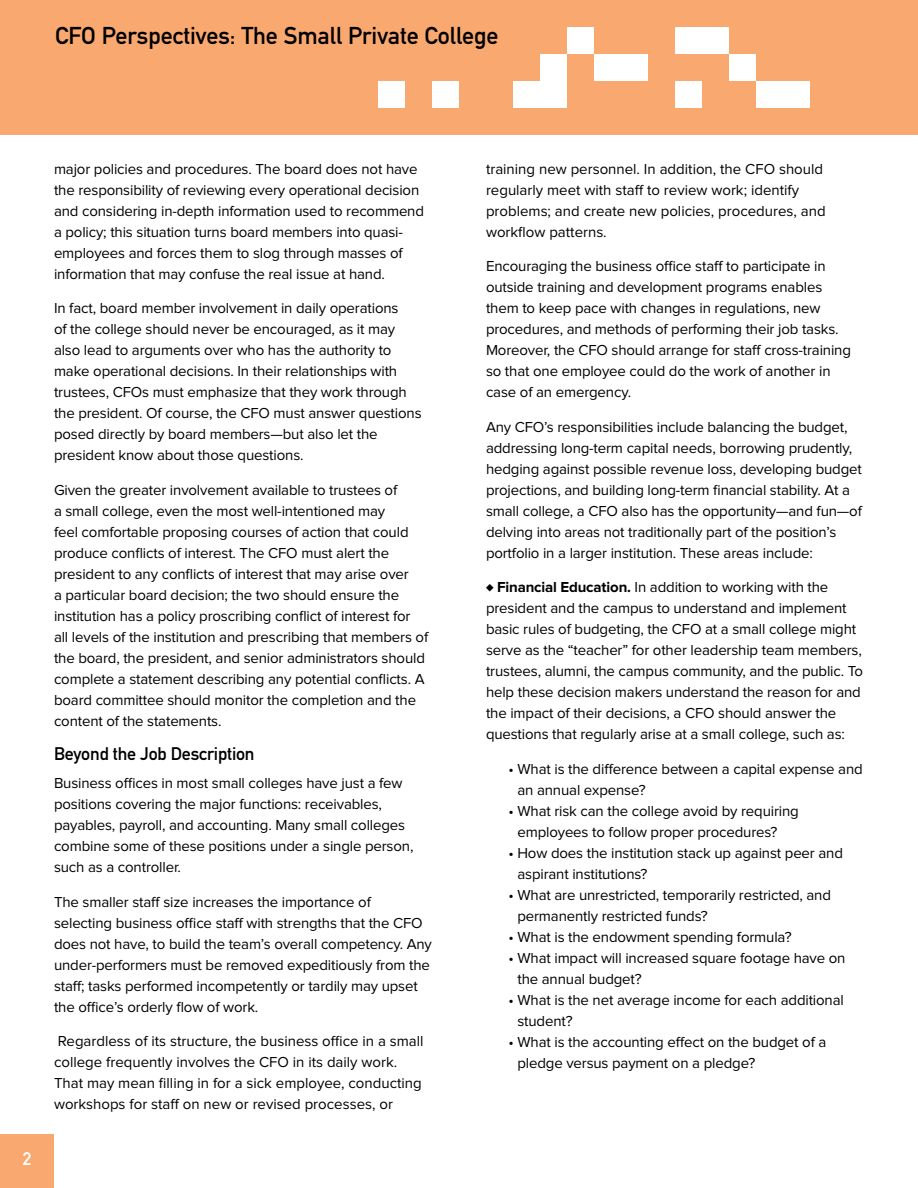
<style>
.page{position:relative;width:918px;height:1188px;background:#fff}
.page>*{position:absolute;margin:0;border:0;box-sizing:border-box;transform-origin:0 0}
.t1{font:24px "DIN Mittelschrift Std";color:#000}
.t2{font:18px "DIN Mittelschrift Std";letter-spacing:-.01em;color:#000}
.t3{font:18px "DIN Mittelschrift Std";color:#fff}
.t4{font:15px/21px "Proxima Nova";letter-spacing:-.01em;color:#000}
.s1{font-weight:700}
</style>
<div class="page">
<div style="left:0;top:1134px;width:54px;height:54px;background:#f9a870"></div>
<div style="left:0;top:0;width:918px;height:135px;background:#f9a870"></div>
<div style="left:378px;top:81px;width:27px;height:27px;background:#fff"></div>
<div style="left:432px;top:81px;width:27px;height:27px;background:#fff"></div>
<div style="left:513px;top:81px;width:27px;height:27px;background:#fff"></div>
<div style="left:540px;top:54px;width:27px;height:27px;background:#fff"></div>
<div style="left:540px;top:81px;width:27px;height:27px;background:#fff"></div>
<div style="left:567px;top:27px;width:27px;height:27px;background:#fff"></div>
<div style="left:594px;top:54px;width:27px;height:27px;background:#fff"></div>
<div style="left:621px;top:54px;width:27px;height:27px;background:#fff"></div>
<div style="left:675px;top:27px;width:27px;height:27px;background:#fff"></div>
<div style="left:675px;top:81px;width:27px;height:27px;background:#fff"></div>
<div style="left:702px;top:27px;width:27px;height:27px;background:#fff"></div>
<div style="left:729px;top:54px;width:27px;height:27px;background:#fff"></div>
<div style="left:756px;top:81px;width:27px;height:27px;background:#fff"></div>
<div style="left:783px;top:81px;width:27px;height:27px;background:#fff"></div>
<h1 class="t1" style="left:55px;top:22px;width:445px">CFO Perspectives: The Small Private College</h1>
<p class="t3" style="left:23px;top:1148px;width:10px">2</p>
<p class="t4" style="left:54px;top:159px;width:372px">major policies and procedures. The board does not have the responsibility of reviewing every operational decision and considering in-depth information used to recommend a policy; this situation turns board members into quasi&shy;employees and forces them to slog through masses of information that may confuse the real issue at hand.</p>
<p class="t4" style="left:54px;top:298px;width:369px">In fact, board member involvement in daily operations<br>of the college should never be encouraged, as it may also lead to arguments over who has the authority to make operational decisions. In their relationships with trustees, CFOs must emphasize that they work through the president. Of course, the CFO must answer questions posed directly by board members—but also let the president know about those questions.</p>
<p class="t4" style="left:54px;top:480px;width:376px">Given the greater involvement available to trustees of<br>a small college, even the most well-intentioned may<br>feel comfortable proposing courses of action that could produce conflicts of interest. The CFO must alert the president to any conflicts of interest that may arise over<br>a particular board decision; the two should ensure the institution has a policy proscribing conflict of interest for all levels of the institution and prescribing that members of the board, the president, and senior administrators should complete a statement describing any potential conflicts. A board committee should monitor the completion and the content of the statements.</p>
<p class="t2" style="left:54px;top:743px;width:202px">Beyond the Job Description</p>
<p class="t4" style="left:54px;top:773px;width:361px">Business offices in most small colleges have just a few positions covering the major functions: receivables, payables, payroll, and accounting. Many small colleges combine some of these positions under a single person, such as a controller.</p>
<p class="t4" style="left:54px;top:891px;width:380px">The smaller staff size increases the importance of selecting business office staff with strengths that the CFO does not have, to build the team’s overall competency. Any under-performers must be removed expeditiously from the staff; tasks performed incompetently or tardily may upset the office’s orderly flow of work.</p>
<p class="t4" style="left:54px;top:1031px;width:371px">Regardless of its structure, the business office in a small college frequently involves the CFO in its daily work.<br>That may mean filling in for a sick employee, conducting workshops for staff on new or revised processes, or</p>
<p class="t4" style="left:486px;top:159px;width:341px">training new personnel. In addition, the CFO should regularly meet with staff to review work; identify problems; and create new policies, procedures, and workflow patterns.</p>
<p class="t4" style="left:486px;top:256px;width:367px">Encouraging the business office staff to participate in outside training and development programs enables them to keep pace with changes in regulations, new procedures, and methods of performing their job tasks.<br>Moreover, the CFO should arrange for staff cross-training so that one employee could do the work of another in case of an emergency.</p>
<p class="t4" style="left:486px;top:417px;width:378px">Any CFO’s responsibilities include balancing the budget, addressing long-term capital needs, borrowing prudently, hedging against possible revenue loss, developing budget projections, and building long-term financial stability. At a small college, a CFO also has the opportunity—and fun—of delving into areas not traditionally part of the position’s portfolio in a larger institution. These areas include:</p>
<p class="t4" style="left:486px;top:577px;width:379px">♦ <span class="s1">Financial Education.</span> In addition to working with the president and the campus to understand and implement basic rules of budgeting, the CFO at a small college might serve as the “teacher” for other leadership team members, trustees, alumni, the campus community, and the public. To help these decision makers understand the reason for and the impact of their decisions, a CFO should answer the questions that regularly arise at a small college, such as:</p>
<p class="t4" style="left:517px;top:759px;width:347px;text-indent:-9px">• What is the difference between a capital expense and an annual expense?</p>
<p class="t4" style="left:517px;top:801px;width:283px;text-indent:-9px">• What risk can the college avoid by requiring employees to follow proper procedures?</p>
<p class="t4" style="left:517px;top:843px;width:327px;text-indent:-9px">• How does the institution stack up against peer and aspirant institutions?</p>
<p class="t4" style="left:517px;top:885px;width:315px;text-indent:-9px">• What are unrestricted, temporarily restricted, and permanently restricted funds?</p>
<p class="t4" style="left:508px;top:927px;width:285px">• What is the endowment spending formula?</p>
<p class="t4" style="left:517px;top:948px;width:330px;text-indent:-9px">• What impact will increased square footage have on the annual budget?</p>
<p class="t4" style="left:517px;top:990px;width:328px;text-indent:-9px">• What is the net average income for each additional student?</p>
<p class="t4" style="left:517px;top:1032px;width:311px;text-indent:-9px">• What is the accounting effect on the budget of a pledge versus payment on a pledge?</p>
</div>
